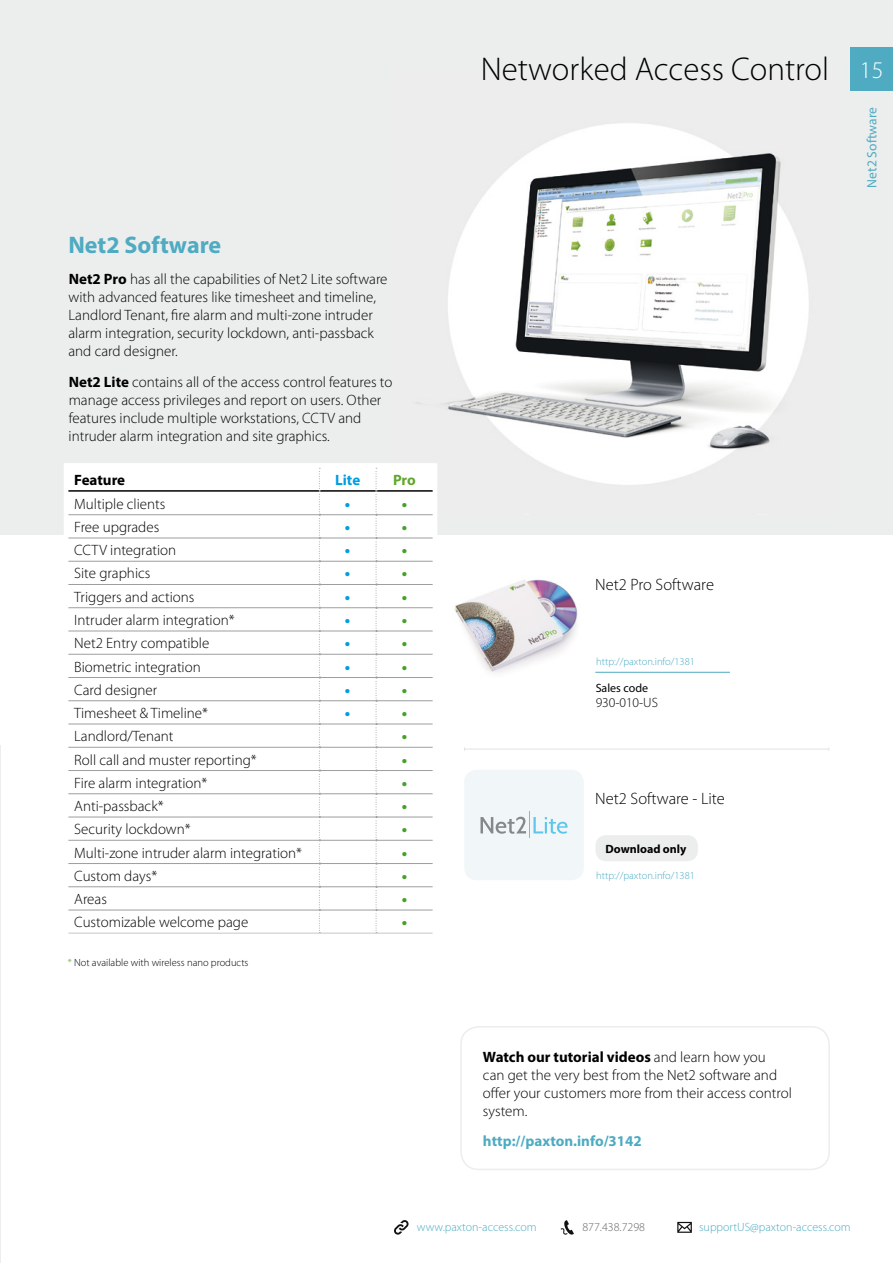
<style>
.page{position:relative;width:893px;height:1263px;background:#fff}
.page>*{position:absolute;margin:0;border:0;box-sizing:border-box;transform-origin:0 0}
.t1{font:300 33px "Myriad Pro";color:#000}
.t2{font:700 24px "Myriad Pro";color:#4eabc2}
.t3{font:300 16.5px "Myriad Pro";color:#000}
.t4{font:300 15px/18px "Myriad Pro";color:#000}
.t5{font:700 15px "Myriad Pro";color:#4eabc2}
.t6{font:900 15px "Myriad Pro";color:#44a12b}
.t7{font:900 15px "Myriad Pro";color:#009ee0}
.t8{font:700 15px "Myriad Pro";letter-spacing:-.005em;color:#000}
.t9{font:700 15px "Myriad Pro";color:#009ee0}
.t10{font:700 15px "Myriad Pro";color:#5fa82a}
.t11{font:13.5px "Myriad Pro";color:#4eabc2}
.t12{font:300 13.5px "Myriad Pro";color:#000}
.t13{font:300 12px "Myriad Pro";color:#4eabc2}
.t14{font:700 12px "Myriad Pro";color:#000}
.t15{font:300 12px "Myriad Pro";color:#646567}
.t16{font:12px "Myriad Pro";color:#000}
.t17{font:300 10.5px "Myriad Pro";color:#4eabc2}
.t18{font:300 10.5px "Myriad Pro";color:#000}
.s1{font-weight:700}
.s2{color:#5fa82a}
.s3{font-size:24px;color:#fff}
</style>
<div class="page">
<div style="left:1px;top:0;width:892px;height:534px;background:#eceded"></div>
<img style="left:417px;top:123px;width:392px;height:362px">
<hr style="left:0;top:746px;width:1px;height:517px;background:#eceded">
<img style="left:454px;top:579px;width:124px;height:94px">
<div style="left:464px;top:770px;width:120px;height:110px;background:#f1f7f9;border-radius:13px"></div>
<svg style="left:480px;top:812px;width:87px;height:26px"></svg>
<hr style="left:595px;top:672px;width:135px;height:1px;background:#4eabc2">
<svg style="left:61px;top:461px;width:379px;height:473px"></svg>
<div style="left:595px;top:835px;width:103px;height:26px;background:#eceded;border-radius:11px"></div>
<div style="left:460px;top:1026px;width:370px;height:144px;border:2px solid #eceded;border-radius:18px"></div>
<div style="left:850px;top:48px;width:43px;height:43px;background:#4eabc2"></div>
<svg style="left:394px;top:1220px;width:15px;height:14px"></svg>
<svg style="left:561px;top:1220px;width:13px;height:14px"></svg>
<svg style="left:677px;top:1222px;width:15px;height:11px"></svg>
<hr style="left:464px;top:749px;width:365px;height:1px;background:#c4c5c6">
<h2 class="t2" style="left:68px;top:229px;width:154px">Net2 Software</h2>
<p class="t4" style="left:68px;top:270px;width:321px"><span class="s1">Net2 Pro</span> has all the capabilities of Net2 Lite software with advanced features like timesheet and timeline, Landlord Tenant, fire alarm and multi-zone intruder alarm integration, security lockdown, anti-passback and card designer.</p>
<p class="t4" style="left:69px;top:372px;width:325px"><span class="s1">Net2 Lite</span> contains all of the access control features to manage access privileges and report on users. Other features include multiple workstations, CCTV and intruder alarm integration and site graphics.</p>
<p class="t8" style="left:74px;top:470px;width:52px">Feature</p>
<p class="t9" style="left:335px;top:470px;width:27px">Lite</p>
<p class="t10" style="left:393px;top:470px;width:24px">Pro</p>
<p class="t4" style="left:74px;top:495px;width:93px">Multiple clients</p>
<p class="t7" style="left:345px;top:494px;width:7px">•</p>
<p class="t6" style="left:402px;top:494px;width:7px">•</p>
<p class="t4" style="left:74px;top:518px;width:87px">Free upgrades</p>
<p class="t7" style="left:345px;top:517px;width:7px">•</p>
<p class="t6" style="left:402px;top:517px;width:7px">•</p>
<p class="t4" style="left:74px;top:541px;width:104px">CCTV integration</p>
<p class="t7" style="left:345px;top:540px;width:7px">•</p>
<p class="t6" style="left:402px;top:540px;width:7px">•</p>
<p class="t4" style="left:74px;top:564px;width:78px">Site graphics</p>
<p class="t7" style="left:345px;top:563px;width:7px">•</p>
<p class="t6" style="left:402px;top:563px;width:7px">•</p>
<p class="t4" style="left:74px;top:588px;width:122px">Triggers and actions</p>
<p class="t7" style="left:345px;top:587px;width:7px">•</p>
<p class="t6" style="left:402px;top:587px;width:7px">•</p>
<p class="t4" style="left:74px;top:611px;width:162px">Intruder alarm integration*</p>
<p class="t7" style="left:345px;top:610px;width:7px">•</p>
<p class="t6" style="left:402px;top:610px;width:7px">•</p>
<p class="t4" style="left:74px;top:634px;width:137px">Net2 Entry compatible</p>
<p class="t7" style="left:345px;top:633px;width:7px">•</p>
<p class="t6" style="left:402px;top:633px;width:7px">•</p>
<p class="t4" style="left:74px;top:657px;width:128px">Biometric integration</p>
<p class="t7" style="left:345px;top:656px;width:7px">•</p>
<p class="t6" style="left:402px;top:656px;width:7px">•</p>
<p class="t4" style="left:74px;top:681px;width:84px">Card designer</p>
<p class="t7" style="left:345px;top:680px;width:7px">•</p>
<p class="t6" style="left:402px;top:680px;width:7px">•</p>
<p class="t4" style="left:74px;top:704px;width:135px">Timesheet &amp; Timeline*</p>
<p class="t7" style="left:345px;top:703px;width:7px">•</p>
<p class="t6" style="left:402px;top:703px;width:7px">•</p>
<p class="t4" style="left:74px;top:727px;width:101px">Landlord/Tenant</p>
<p class="t6" style="left:402px;top:726px;width:7px">•</p>
<p class="t4" style="left:74px;top:750px;width:184px">Roll call and muster reporting*</p>
<p class="t6" style="left:402px;top:749px;width:7px">•</p>
<p class="t4" style="left:74px;top:774px;width:135px">Fire alarm integration*</p>
<p class="t6" style="left:402px;top:773px;width:7px">•</p>
<p class="t4" style="left:74px;top:797px;width:91px">Anti-passback*</p>
<p class="t6" style="left:402px;top:796px;width:7px">•</p>
<p class="t4" style="left:74px;top:820px;width:118px">Security lockdown*</p>
<p class="t6" style="left:402px;top:819px;width:7px">•</p>
<p class="t4" style="left:74px;top:843px;width:229px">Multi-zone intruder alarm integration*</p>
<p class="t6" style="left:402px;top:842px;width:7px">•</p>
<p class="t4" style="left:74px;top:867px;width:85px">Custom days*</p>
<p class="t6" style="left:402px;top:866px;width:7px">•</p>
<p class="t4" style="left:74px;top:890px;width:34px">Areas</p>
<p class="t6" style="left:402px;top:889px;width:7px">•</p>
<p class="t4" style="left:74px;top:913px;width:176px">Customizable welcome page</p>
<p class="t6" style="left:402px;top:912px;width:7px">•</p>
<p class="t18" style="left:68px;top:956px;width:182px"><span class="s2">*</span> Not available with wireless nano products</p>
<h1 class="t1" style="left:481px;top:49px;width:404px">Networked Access Control <span class="s3">15</span></h1>
<p class="t11" style="left:864px;top:188px;width:82px;rotate:-90deg">Net2 Software</p>
<p class="t3" style="left:595px;top:575px;width:120px">Net2 Pro Software</p>
<p class="t17" style="left:596px;top:656px;width:100px">http://paxton.info/1381</p>
<p class="t16" style="left:596px;top:681px;width:54px">Sales code</p>
<p class="t12" style="left:596px;top:694px;width:64px">930-010-US</p>
<p class="t3" style="left:595px;top:788px;width:131px">Net2 Software - Lite</p>
<p class="t14" style="left:605px;top:841px;width:82px">Download only</p>
<p class="t17" style="left:596px;top:869px;width:100px">http://paxton.info/1381</p>
<p class="t4" style="left:483px;top:1047px;width:310px"><span class="s1">Watch our tutorial videos</span> and learn how you<br>can get the very best from the Net2 software and offer your customers more from their access control system.</p>
<p class="t5" style="left:483px;top:1131px;width:160px">http://paxton.info/3142</p>
<p class="t13" style="left:417px;top:1220px;width:121px">www.paxton-access.com</p>
<p class="t15" style="left:582px;top:1220px;width:64px">877.438.7298</p>
<p class="t13" style="left:699px;top:1220px;width:153px">supportUS@paxton-access.com</p>
</div>
